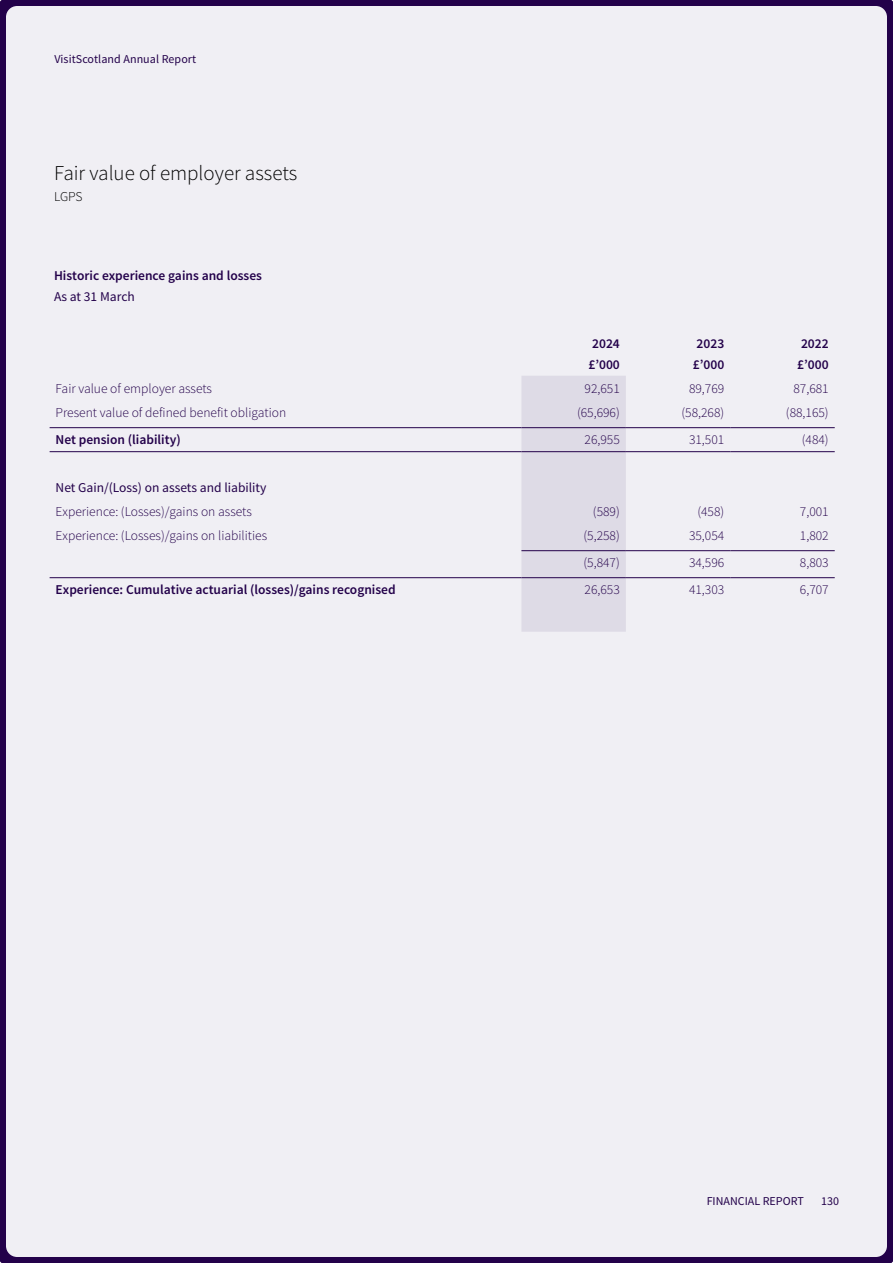
<style>
.page{position:relative;width:893px;height:1263px;background:#f0eff4}
.page>*{position:absolute;margin:0;border:0;box-sizing:border-box;transform-origin:0 0}
.t1{font:300 21px "Source Sans Pro";color:#000}
.Body_copy{font:300 13.5px "Source Sans Pro";color:#23014a}
.Body_copy-2{font:600 13.5px/21px "Source Sans Pro";color:#23014a}
.Body_copy-3{font:13.5px "Source Sans Pro";color:#23014a}
.t2{font:300 13.5px "Source Sans Pro";color:#000}
.t3{font:12px "Source Sans Pro";letter-spacing:.005em;color:#23014a}
</style>
<div class="page">
<svg style="left:50px;top:321px;width:785px;height:311px"></svg>
<hr style="left:521px;top:550px;width:105px;height:1px;background:#23014a">
<hr style="left:626px;top:550px;width:104px;height:1px;background:#23014a">
<hr style="left:730px;top:550px;width:105px;height:1px;background:#23014a">
<hr style="left:50px;top:427px;width:471px;height:1px;background:#23014a">
<hr style="left:521px;top:427px;width:105px;height:1px;background:#23014a">
<hr style="left:626px;top:427px;width:104px;height:1px;background:#23014a">
<hr style="left:730px;top:427px;width:105px;height:1px;background:#23014a">
<hr style="left:50px;top:577px;width:471px;height:1px;background:#23014a">
<hr style="left:521px;top:577px;width:105px;height:1px;background:#23014a">
<hr style="left:626px;top:577px;width:104px;height:1px;background:#23014a">
<hr style="left:730px;top:577px;width:105px;height:1px;background:#23014a">
<hr style="left:50px;top:451px;width:471px;height:1px;background:#23014a">
<hr style="left:521px;top:451px;width:105px;height:1px;background:#23014a">
<hr style="left:626px;top:451px;width:104px;height:1px;background:#23014a">
<hr style="left:730px;top:451px;width:105px;height:1px;background:#23014a">
<p class="t3" style="left:54px;top:52px;width:143px">VisitScotland Annual Report</p>
<p class="t1" style="left:54px;top:160px;width:245px">Fair value of employer assets</p>
<p class="t2" style="left:54px;top:188px;width:30px">LGPS</p>
<p class="Body_copy-2" style="left:54px;top:266px;width:210px">Historic experience gains and losses</p>
<p class="Body_copy-3" style="left:54px;top:288px;width:82px">As at 31 March</p>
<p class="Body_copy-2" style="left:588px;top:333px;width:33px">2024 £’000</p>
<p class="Body_copy-2" style="left:693px;top:333px;width:33px">2023 £’000</p>
<p class="Body_copy-2" style="left:797px;top:333px;width:33px">2022 £’000</p>
<p class="Body_copy" style="left:56px;top:380px;width:158px">Fair value of employer assets</p>
<p class="Body_copy" style="left:585px;top:380px;width:37px">92,651</p>
<p class="Body_copy" style="left:689px;top:380px;width:37px">89,769</p>
<p class="Body_copy" style="left:793px;top:380px;width:37px">87,681</p>
<p class="Body_copy" style="left:56px;top:404px;width:232px">Present value of defined benefit obligation</p>
<p class="Body_copy" style="left:577px;top:404px;width:44px">(65,696)</p>
<p class="Body_copy" style="left:681px;top:404px;width:44px">(58,268)</p>
<p class="Body_copy" style="left:786px;top:404px;width:44px">(88,165)</p>
<p class="Body_copy-2" style="left:56px;top:429px;width:127px">Net pension (liability)</p>
<p class="Body_copy" style="left:585px;top:431px;width:37px">26,955</p>
<p class="Body_copy" style="left:689px;top:431px;width:37px">31,501</p>
<p class="Body_copy" style="left:802px;top:431px;width:28px">(484)</p>
<p class="Body_copy-3" style="left:56px;top:479px;width:212px">Net Gain/(Loss) on assets and liability</p>
<p class="Body_copy" style="left:56px;top:503px;width:198px">Experience: (Losses)/gains on assets</p>
<p class="Body_copy" style="left:593px;top:503px;width:28px">(589)</p>
<p class="Body_copy" style="left:697px;top:503px;width:28px">(458)</p>
<p class="Body_copy" style="left:800px;top:503px;width:30px">7,001</p>
<p class="Body_copy" style="left:56px;top:527px;width:213px">Experience: (Losses)/gains on liabilities</p>
<p class="Body_copy" style="left:583px;top:527px;width:38px">(5,258)</p>
<p class="Body_copy" style="left:689px;top:527px;width:37px">35,054</p>
<p class="Body_copy" style="left:800px;top:527px;width:30px">1,802</p>
<p class="Body_copy" style="left:583px;top:554px;width:38px">(5,847)</p>
<p class="Body_copy" style="left:689px;top:554px;width:37px">34,596</p>
<p class="Body_copy" style="left:800px;top:554px;width:30px">8,803</p>
<p class="Body_copy-2" style="left:56px;top:579px;width:342px">Experience: Cumulative actuarial (losses)/gains recognised</p>
<p class="Body_copy" style="left:585px;top:581px;width:37px">26,653</p>
<p class="Body_copy" style="left:689px;top:581px;width:37px">41,303</p>
<p class="Body_copy" style="left:800px;top:581px;width:30px">6,707</p>
<p class="t3" style="left:707px;top:1194px;width:99px">FINANCIAL REPORT</p>
<p class="t3" style="left:821px;top:1194px;width:19px">130</p>
</div>
